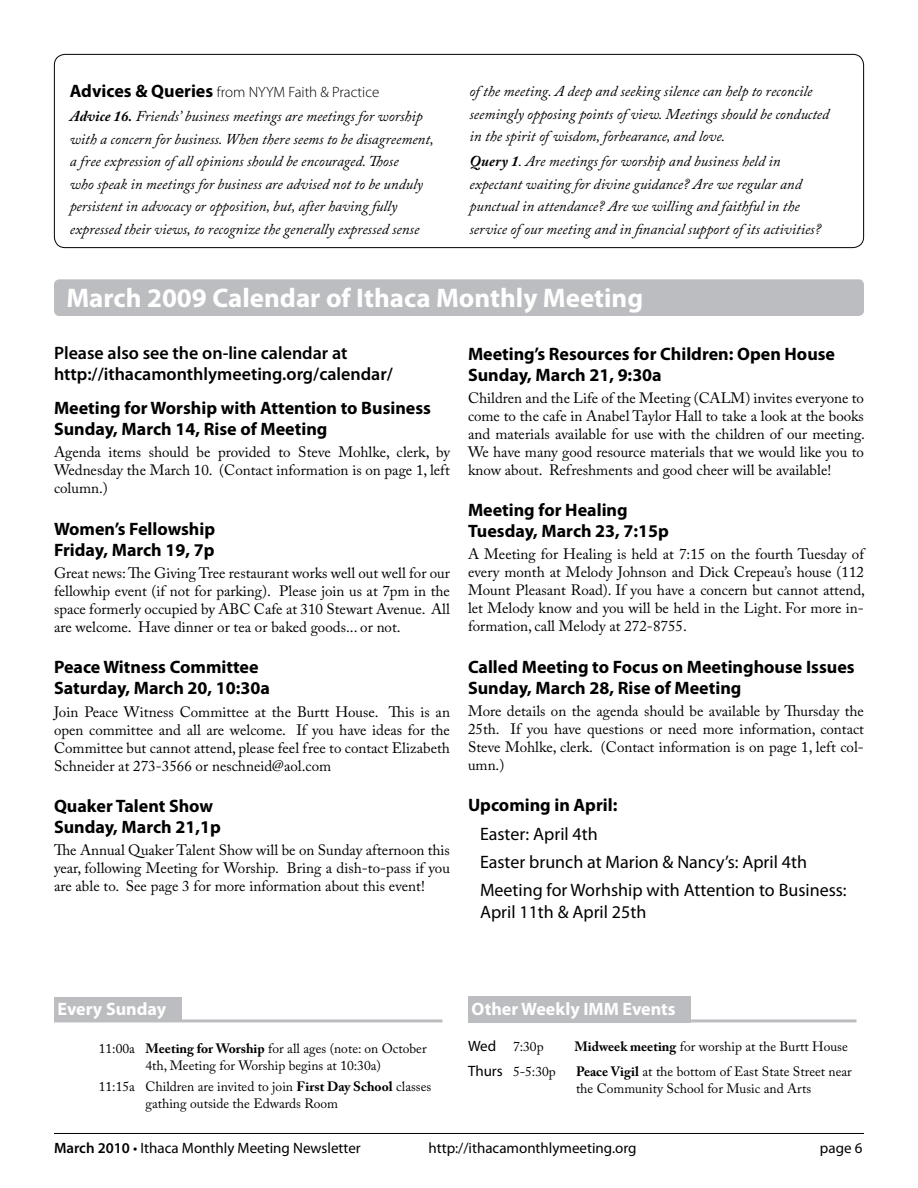
<style>
.page{position:relative;width:918px;height:1188px;background:#fff}
.page>*{position:absolute;margin:0;border:0;box-sizing:border-box;transform-origin:0 0}
.t1{font:700 27px "Myriad Pro";color:#fff}
.t2{font:700 18px/21px "Myriad Pro";color:#000}
.t3{font:18px/28.3px "Myriad Pro";color:#000}
.t4{font:600 18px/21px "Myriad Pro";color:#000}
.t5{font:700 18px "Myriad Pro";color:#fff}
.t6{font:15px/18px "Adobe Caslon Pro";color:#000;text-align:justify}
.t7{font:italic 15px/22.5px "Adobe Caslon Pro";color:#000}
.t8{font:15px "Myriad Pro";color:#000}
.t9{font:300 15px "Myriad Pro";color:#000}
.t10{font:13.5px/16.5px "Adobe Caslon Pro";color:#000}
.s1{font-weight:700;font-size:18px}
.s2{font-weight:700}
.s3{font-family:"Myriad Pro";font-size:15px}
.s4{font-weight:600}
</style>
<div class="page">
<hr style="left:54px;top:1133px;width:810px;height:1px;background:#000">
<div style="left:54px;top:279px;width:810px;height:37px;background:#bcbdc0;border-radius:5px"></div>
<hr style="left:468px;top:1019px;width:388px;height:3px;background:#bcbdc0">
<div style="left:468px;top:996px;width:223px;height:27px;background:#bcbdc0"></div>
<hr style="left:54px;top:1019px;width:388px;height:3px;background:#bcbdc0">
<div style="left:54px;top:997px;width:128px;height:25px;background:#bcbdc0"></div>
<div style="left:54px;top:54px;width:810px;height:194px;border:1px solid #000;border-radius:11px"></div>
<p class="t9" style="left:70px;top:84px;width:311px"><span class="s1">Advices &amp; Queries</span> from NYYM Faith &amp; Practice</p>
<p class="t7" style="left:70px;top:105px;width:366px"><span class="s2">Advice 16.</span> Friends’ business meetings are meetings for worship with a concern for business. When there seems to be disagreement, a free expression of all opinions should be encouraged. Those<br>who speak in meetings for business are advised not to be unduly persistent in advocacy or opposition, but, after having fully expressed their views, to recognize the generally expressed sense</p>
<p class="t7" style="left:470px;top:80px;width:361px">of the meeting. A deep and seeking silence can help to reconcile seemingly opposing points of view. Meetings should be conducted in the spirit of wisdom, forbearance, and love.</p>
<p class="t7" style="left:470px;top:150px;width:353px"><span class="s2">Query 1</span>. Are meetings for worship and business held in expectant waiting for divine guidance? Are we regular and punctual in attendance? Are we willing and faithful in the service of our meeting and in financial support of its activities?</p>
<h1 class="t1" style="left:66px;top:283px;width:578px">March 2009 Calendar of Ithaca Monthly Meeting</h1>
<p class="t4" style="left:54px;top:342px;width:340px">Please also see the on-line calendar at http://ithacamonthlymeeting.org/calendar/</p>
<p class="t2" style="left:54px;top:398px;width:379px">Meeting for Worship with Attention to Business<br>Sunday, March 14, Rise of Meeting</p>
<p class="t6" style="left:54px;top:443px;width:398px">Agenda items should be provided to Steve Mohlke, clerk, by Wednesday the March 10. (Contact information is on page 1, left column.)</p>
<p class="t2" style="left:54px;top:518px;width:163px">Women’s Fellowship<br>Friday, March 19, 7p</p>
<p class="t6" style="left:54px;top:564px;width:398px">Great news: The Giving Tree restaurant works well out well for our fellowhip event (if not for parking). Please join us at 7pm in the space formerly occupied by ABC Cafe at 310 Stewart Avenue. All are welcome. Have dinner or tea or baked goods... or not.</p>
<p class="t2" style="left:54px;top:657px;width:218px">Peace Witness Committee<br>Saturday, March 20, 10:30a</p>
<p class="t6" style="left:54px;top:702px;width:398px">Join Peace Witness Committee at the Burtt House. This is an open committee and all are welcome. If you have ideas for the Committee but cannot attend, please feel free to contact Elizabeth Schneider at 273-3566 or neschneid@aol.com</p>
<p class="t2" style="left:54px;top:796px;width:168px">Quaker Talent Show<br>Sunday, March 21,1p</p>
<p class="t6" style="left:54px;top:841px;width:398px">The Annual Quaker Talent Show will be on Sunday afternoon this year, following Meeting for Worship. Bring a dish-to-pass if you are able to. See page 3 for more information about this event!</p>
<p class="t2" style="left:468px;top:343px;width:369px">Meeting’s Resources for Children: Open House<br>Sunday, March 21, 9:30a</p>
<p class="t6" style="left:468px;top:389px;width:399px">Children and the Life of the Meeting (CALM) invites everyone to come to the cafe in Anabel Taylor Hall to take a look at the books and materials available for use with the children of our meeting.<br>We have many good resource materials that we would like you to know about. Refreshments and good cheer will be available!</p>
<p class="t2" style="left:468px;top:500px;width:203px">Meeting for Healing<br>Tuesday, March 23, 7:15p</p>
<p class="t6" style="left:468px;top:545px;width:399px">A Meeting for Healing is held at 7:15 on the fourth Tuesday of every month at Melody Johnson and Dick Crepeau’s house (112<br>Mount Pleasant Road). If you have a concern but cannot attend, let Melody know and you will be held in the Light. For more in&shy;formation, call Melody at 272-8755.</p>
<p class="t2" style="left:468px;top:656px;width:388px">Called Meeting to Focus on Meetinghouse Issues<br>Sunday, March 28, Rise of Meeting</p>
<p class="t6" style="left:468px;top:702px;width:398px">More details on the agenda should be available by Thursday the 25th. If you have questions or need more information, contact Steve Mohlke, clerk. (Contact information is on page 1, left col&shy;umn.)</p>
<p class="t2" style="left:468px;top:795px;width:151px">Upcoming in April:</p>
<p class="t3" style="left:480px;top:820px;width:368px">Easter: April 4th<br>Easter brunch at Marion &amp; Nancy’s: April 4th<br>Meeting for Worhship with Attention to Business:</p>
<p class="t3" style="left:480px;top:898px;width:168px">April 11th &amp; April 25th</p>
<p class="t5" style="left:58px;top:999px;width:110px">Every Sunday</p>
<p class="t10" style="left:99px;top:1040px;width:329px;text-align:center">11:00a <span class="s2">Meeting for Worship</span> for all ages (note: on October<br>4th, Meeting for Worship begins at 10:30a)</p>
<p class="t10" style="left:146px;top:1079px;width:287px;text-indent:-47px">11:15a Children are invited to join <span class="s2">First Day School</span> classes gathing outside the Edwards Room</p>
<p class="t5" style="left:472px;top:998px;width:206px">Other Weekly IMM Events</p>
<p class="t10" style="left:468px;top:1038px;width:77px"><span class="s3">Wed</span> 7:30p</p>
<p class="t10" style="left:575px;top:1038px;width:275px"><span class="s2">Midweek meeting</span> for worship at the Burtt House</p>
<p class="t10" style="left:468px;top:1063px;width:89px"><span class="s3">Thurs</span> 5-5:30p</p>
<p class="t10" style="left:576px;top:1063px;width:277px"><span class="s2">Peace Vigil</span> at the bottom of East State Street near the Community School for Music and Arts</p>
<p class="t8" style="left:54px;top:1140px;width:308px"><span class="s4">March 2010</span> • Ithaca Monthly Meeting Newsletter</p>
<p class="t8" style="left:428px;top:1140px;width:210px">http://ithacamonthlymeeting.org</p>
<p class="t8" style="left:820px;top:1140px;width:44px">page 6</p>
</div>
